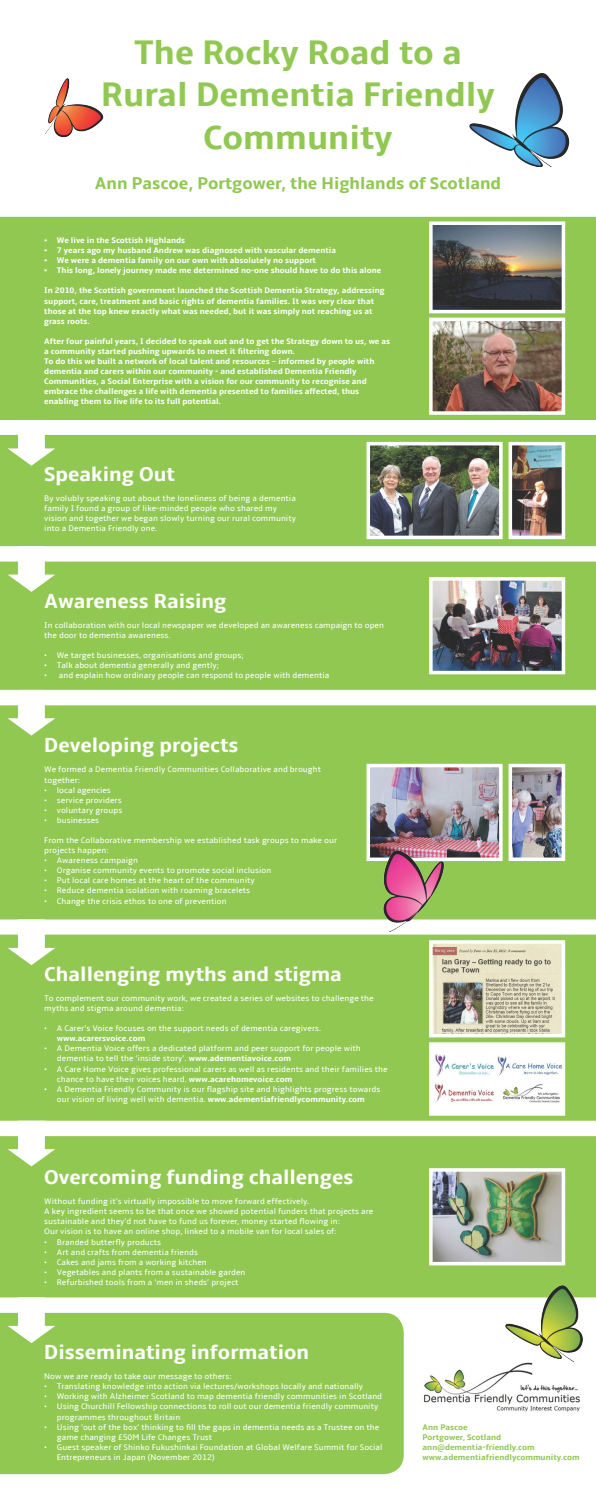
<style>
.page{position:relative;width:596px;height:1489px;background:#fff}
.page>*{position:absolute;margin:0;border:0;box-sizing:border-box;transform-origin:0 0}
.t1{font:700 35px/42px "Amble";color:#90c852;text-align:center}
.t2{font:700 21px "Amble";color:#fff}
.t3{font:700 17.5px "Amble";color:#90c852}
.t4{font:8.4px/10.1px "Amble";color:#fff}
.t5{font:700 8.4px/10.1px "Amble";color:#fff}
.t6{font:700 8.4px/10.1px "Amble";color:#90c852}
.s1{font-weight:700}
</style>
<div class="page">
<div style="left:0;top:705px;width:595px;height:214px;background:#90c852"></div>
<div style="left:0;top:435px;width:595px;height:111px;background:#90c852"></div>
<div style="left:0;top:1136px;width:595px;height:161px;background:#90c852"></div>
<div style="left:0;top:217px;width:595px;height:203px;background:#90c852"></div>
<div style="left:0;top:934px;width:595px;height:186px;background:#90c852"></div>
<div style="left:0;top:561px;width:595px;height:128px;background:#90c852"></div>
<div style="left:0;top:1312px;width:403px;height:161px;background:#90c852"></div>
<img style="left:467px;top:73px;width:103px;height:94px">
<img style="left:502px;top:1285px;width:84px;height:77px">
<img style="left:45px;top:78px;width:59px;height:60px">
<svg style="left:8px;top:434px;width:47px;height:31px"></svg>
<svg style="left:8px;top:546px;width:47px;height:46px"></svg>
<svg style="left:8px;top:689px;width:47px;height:46px"></svg>
<svg style="left:8px;top:919px;width:47px;height:46px"></svg>
<svg style="left:8px;top:1120px;width:47px;height:46px"></svg>
<svg style="left:8px;top:1297px;width:47px;height:45px"></svg>
<img style="left:434px;top:322px;width:126px;height:88px">
<div style="left:429px;top:317px;width:136px;height:98px;border:4px solid #fff"></div>
<img style="left:434px;top:582px;width:126px;height:87px">
<div style="left:429px;top:577px;width:136px;height:97px;border:4px solid #fff"></div>
<img style="left:434px;top:945px;width:126px;height:87px">
<div style="left:429px;top:940px;width:136px;height:97px;border:4px solid #fff"></div>
<div style="left:429px;top:1042px;width:136px;height:73px;background:#fff;border:4px solid #fff"></div>
<img style="left:434px;top:1173px;width:126px;height:87px">
<div style="left:429px;top:1168px;width:136px;height:97px;border:4px solid #fff"></div>
<img style="left:513px;top:447px;width:47px;height:87px">
<div style="left:508px;top:442px;width:57px;height:97px;border:4px solid #fff"></div>
<img style="left:513px;top:768px;width:47px;height:88px">
<div style="left:508px;top:763px;width:57px;height:98px;border:4px solid #fff"></div>
<img style="left:371px;top:447px;width:126px;height:87px">
<div style="left:366px;top:442px;width:136px;height:97px;border:4px solid #fff"></div>
<img style="left:371px;top:768px;width:126px;height:88px">
<div style="left:366px;top:763px;width:136px;height:98px;border:4px solid #fff"></div>
<img style="left:434px;top:226px;width:126px;height:82px">
<div style="left:429px;top:221px;width:136px;height:92px;border:4px solid #fff"></div>
<img style="left:431px;top:1051px;width:63px;height:25px">
<img style="left:432px;top:1082px;width:62px;height:23px">
<img style="left:503px;top:1084px;width:59px;height:18px">
<img style="left:497px;top:1054px;width:66px;height:22px">
<img style="left:423px;top:1362px;width:157px;height:50px">
<img style="left:375px;top:845px;width:70px;height:86px">
<h1 class="t1" style="left:101px;top:32px;width:395px">The Rocky Road to a<br>Rural Dementia Friendly<br>Community</h1>
<h3 class="t3" style="left:95px;top:173px;width:407px">Ann Pascoe, Portgower, the Highlands of Scotland</h3>
<p class="t5" style="left:44px;top:235px;width:142px">• We live in the Scottish Highlands</p>
<p class="t5" style="left:44px;top:245px;width:293px">• 7 years ago my husband Andrew was diagnosed with vascular dementia</p>
<p class="t5" style="left:44px;top:255px;width:273px">• We were a dementia family on our own with absolutely no support</p>
<p class="t5" style="left:44px;top:265px;width:338px">• This long, lonely journey made me determined no-one should have to do this alone</p>
<p class="t5" style="left:44px;top:286px;width:341px">In 2010, the Scottish government launched the Scottish Dementia Strategy, addressing support, care, treatment and basic rights of dementia families. It was very clear that those at the top knew exactly what was needed, but it was simply not reaching us at grass roots.</p>
<p class="t5" style="left:44px;top:336px;width:347px">After four painful years, I decided to speak out and to get the Strategy down to us, we as a community started pushing upwards to meet it filtering down.<br>To do this we built a network of local talent and resources – informed by people with dementia and carers within our community - and established Dementia Friendly Communities, a Social Enterprise with a vision for our community to recognise and embrace the challenges a life with dementia presented to families affected, thus enabling them to live life to its full potential.</p>
<h2 class="t2" style="left:44px;top:462px;width:132px">Speaking Out</h2>
<p class="t4" style="left:44px;top:493px;width:253px">By volubly speaking out about the loneliness of being a dementia family I found a group of like-minded people who shared my vision and together we began slowly turning our rural community into a Dementia Friendly one.</p>
<h2 class="t2" style="left:44px;top:588px;width:183px">Awareness Raising</h2>
<p class="t4" style="left:44px;top:620px;width:341px">In collaboration with our local newspaper we developed an awareness campaign to open the door to dementia awareness.</p>
<p class="t4" style="left:44px;top:650px;width:201px">• We target businesses, organisations and groups;</p>
<p class="t4" style="left:44px;top:660px;width:176px">• Talk about dementia generally and gently;</p>
<p class="t4" style="left:44px;top:670px;width:286px">• and explain how ordinary people can respond to people with dementia</p>
<h2 class="t2" style="left:44px;top:733px;width:196px">Developing projects</h2>
<p class="t4" style="left:44px;top:764px;width:278px">We formed a Dementia Friendly Communities Collaborative and brought together:</p>
<p class="t4" style="left:44px;top:784px;width:68px">• local agencies</p>
<p class="t4" style="left:44px;top:795px;width:79px">• service providers</p>
<p class="t4" style="left:44px;top:805px;width:79px">• voluntary groups</p>
<p class="t4" style="left:44px;top:815px;width:56px">• businesses</p>
<p class="t4" style="left:44px;top:835px;width:294px">From the Collaborative membership we established task groups to make our projects happen:</p>
<p class="t4" style="left:44px;top:855px;width:95px">• Awareness campaign</p>
<p class="t4" style="left:44px;top:865px;width:228px">• Organise community events to promote social inclusion</p>
<p class="t4" style="left:44px;top:875px;width:212px">• Put local care homes at the heart of the community</p>
<p class="t4" style="left:44px;top:885px;width:207px">• Reduce dementia isolation with roaming bracelets</p>
<p class="t4" style="left:44px;top:895px;width:184px">• Change the crisis ethos to one of prevention</p>
<h2 class="t2" style="left:44px;top:961px;width:299px">Challenging myths and stigma</h2>
<p class="t4" style="left:44px;top:993px;width:331px">To complement our community work, we created a series of websites to challenge the myths and stigma around dementia:</p>
<p class="t4" style="left:44px;top:1023px;width:278px">• A Carer’s Voice focuses on the support needs of dementia caregivers.</p>
<p class="t5" style="left:57px;top:1033px;width:90px">www.acarersvoice.com</p>
<p class="t4" style="left:57px;top:1043px;width:305px;text-indent:-13px">• A Dementia Voice offers a dedicated platform and peer support for people with dementia to tell the ‘inside story’. <span class="s1">www.adementiavoice.com</span></p>
<p class="t4" style="left:57px;top:1063px;width:332px;text-indent:-13px">• A Care Home Voice gives professional carers as well as residents and their families the chance to have their voices heard. <span class="s1">www.acarehomevoice.com</span></p>
<p class="t4" style="left:44px;top:1083px;width:337px;text-align:center">• A Dementia Friendly Community is our flagship site and highlights progress towards our vision of living well with dementia. <span class="s1">www.adementiafriendlycommunity.com</span></p>
<h2 class="t2" style="left:44px;top:1164px;width:310px">Overcoming funding challenges</h2>
<p class="t4" style="left:44px;top:1196px;width:330px">Without funding it’s virtually impossible to move forward effectively.<br>A key ingredient seems to be that once we showed potential funders that projects are sustainable and they’d not have to fund us forever, money started flowing in:<br>Our vision is to have an online shop, linked to a mobile van for local sales of:</p>
<p class="t4" style="left:44px;top:1236px;width:118px">• Branded butterfly products</p>
<p class="t4" style="left:44px;top:1246px;width:155px">• Art and crafts from dementia friends</p>
<p class="t4" style="left:44px;top:1256px;width:164px">• Cakes and jams from a working kitchen</p>
<p class="t4" style="left:44px;top:1266px;width:202px">• Vegetables and plants from a sustainable garden</p>
<p class="t4" style="left:44px;top:1276px;width:196px">• Refurbished tools from a ‘men in sheds’ project</p>
<h2 class="t2" style="left:44px;top:1339px;width:266px">Disseminating information</h2>
<p class="t4" style="left:44px;top:1371px;width:189px">Now we are ready to take our message to others:</p>
<p class="t4" style="left:44px;top:1381px;width:320px">• Translating knowledge into action via lectures/workshops locally and nationally</p>
<p class="t4" style="left:44px;top:1391px;width:339px">• Working with Alzheimer Scotland to map dementia friendly communities in Scotland</p>
<p class="t4" style="left:57px;top:1401px;width:323px;text-indent:-13px">• Using Churchill Fellowship connections to roll out our dementia friendly community programmes throughout Britain</p>
<p class="t4" style="left:57px;top:1421px;width:324px;text-indent:-13px">• Using ‘out of the box’ thinking to fill the gaps in dementia needs as a Trustee on the game changing £50M Life Changes Trust</p>
<p class="t4" style="left:57px;top:1441px;width:327px;text-indent:-13px">• Guest speaker of Shinko Fukushinkai Foundation at Global Welfare Summit for Social<br>Entrepreneurs in Japan (November 2012)</p>
<p class="t6" style="left:422px;top:1422px;width:158px">Ann Pascoe<br>Portgower, Scotland ann@dementia-friendly.com www.adementiafriendlycommunity.com</p>
</div>
